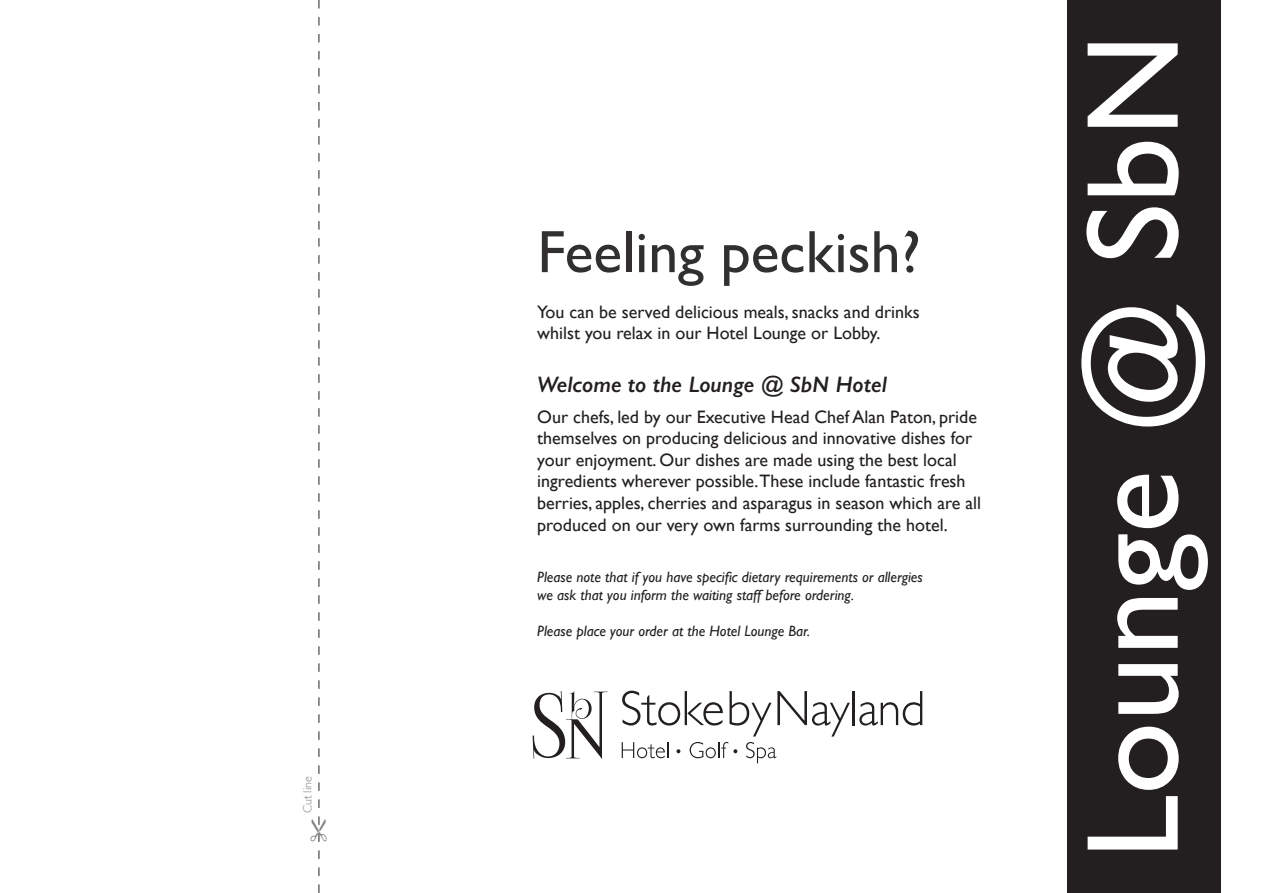
<style>
.page{position:relative;width:1263px;height:893px;background:#fff}
.page>*{position:absolute;margin:0;border:0;box-sizing:border-box;transform-origin:0 0}
.t1{font:132px "Gill Sans";color:#fff}
.t2{font:60px "Gill Sans";color:#312f30}
.t3{font:italic 600 22.5px "Gill Sans";color:#231f20}
.t4{font:18px/21.6px "Gill Sans";color:#231f20}
.t5{font:italic 15px/18px "Gill Sans";color:#231f20}
.t6{font:300 12px "Gill Sans";color:#808285}
</style>
<div class="page">
<div style="left:1067px;top:0;width:153px;height:893px;background:#231f20"></div>
<hr style="left:852px;top:691px;width:3px;height:34px;background:#231f20">
<svg style="left:859px;top:691px;width:63px;height:34px"></svg>
<svg style="left:533px;top:691px;width:74px;height:67px"></svg>
<svg style="left:622px;top:691px;width:228px;height:72px"></svg>
<svg style="left:318px;top:0;width:2px;height:893px"></svg>
<p class="t6" style="left:298px;top:813px;width:39px;rotate:-90deg">Cut line</p>
<h2 class="t2" style="left:537px;top:217px;width:385px">Feeling peckish?</h2>
<p class="t4" style="left:537px;top:300px;width:384px">You can be served delicious meals, snacks and drinks whilst you relax in our Hotel Lounge or Lobby.</p>
<p class="t3" style="left:537px;top:371px;width:351px">Welcome to the Lounge @ SbN Hotel</p>
<p class="t4" style="left:537px;top:405px;width:445px">Our chefs, led by our Executive Head Chef Alan Paton, pride themselves on producing delicious and innovative dishes for your enjoyment. Our dishes are made using the best local ingredients wherever possible.These include fantastic fresh berries, apples, cherries and asparagus in season which are all produced on our very own farms surrounding the hotel.</p>
<p class="t5" style="left:537px;top:568px;width:387px">Please note that if you have specific dietary requirements or allergies we ask that you inform the waiting staff before ordering.</p>
<p class="t5" style="left:537px;top:622px;width:274px">Please place your order at the Hotel Lounge Bar.</p>
<h1 class="t1" style="left:1055px;top:859px;width:827px;rotate:-90deg">Lounge @ SbN</h1>
</div>
